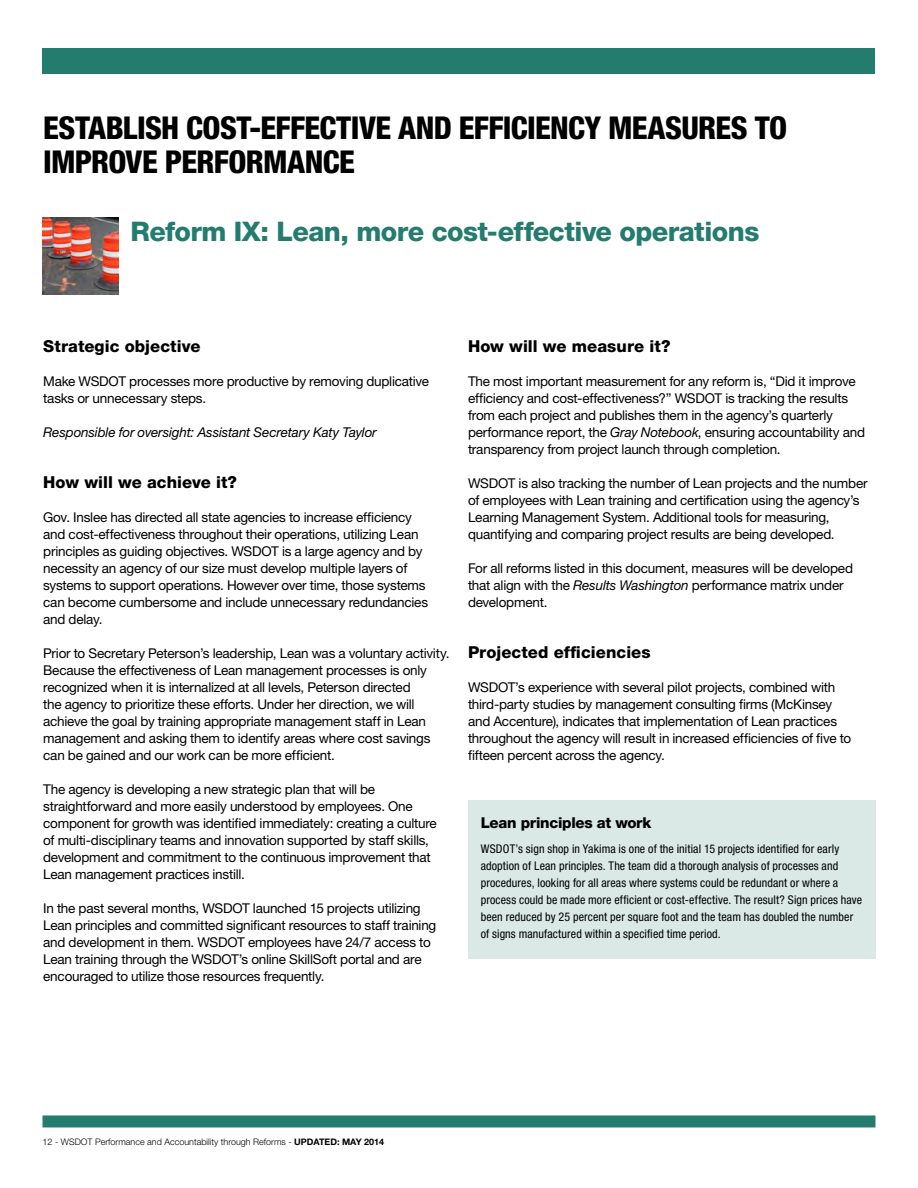
<style>
.page{position:relative;width:918px;height:1188px;background:#fff}
.page>*{position:absolute;margin:0;border:0;box-sizing:border-box;transform-origin:0 0}
.t1{font:800 condensed 31.5px/34px "Helvetica Neue LT Std";letter-spacing:-.02em;color:#000}
.t2{font:800 27px "Helvetica Neue LT Std";letter-spacing:-.02em;color:#237c6e}
.t3{font:800 16.5px "Helvetica Neue LT Std";letter-spacing:.005em;color:#000}
.t4{font:800 15px "Helvetica Neue LT Std";letter-spacing:-.015em;color:#000}
.t5{font:13.5px/17px "Helvetica Neue LT Std";letter-spacing:-.015em;color:#000}
.t6{font:italic 13.5px "Helvetica Neue LT Std";letter-spacing:-.01em;color:#000}
.t7{font:condensed 12px/17px "Helvetica Neue LT Std";letter-spacing:.01em;color:#000}
.t8{font:300 9px "Helvetica Neue LT Std";color:#000}
.s1{font-style:italic}
.s2{font-weight:700}
</style>
<div class="page">
<div style="left:43px;top:1115px;width:832px;height:12px;background:#237c6e"></div>
<div style="left:43px;top:48px;width:832px;height:26px;background:#237c6e"></div>
<img style="left:42px;top:218px;width:77px;height:76px">
<div style="left:468px;top:801px;width:408px;height:158px;background:#dae9e6"></div>
<h1 class="t1" style="left:43px;top:110px;width:746px">ESTABLISH COST-EFFECTIVE AND EFFICIENCY MEASURES TO<br>IMPROVE PERFORMANCE</h1>
<h2 class="t2" style="left:130px;top:215px;width:630px">Reform IX: Lean, more cost-effective operations</h2>
<p class="t3" style="left:43px;top:336px;width:159px">Strategic objective</p>
<p class="t5" style="left:43px;top:372px;width:387px">Make WSDOT processes more productive by removing duplicative tasks or unnecessary steps.</p>
<p class="t6" style="left:43px;top:424px;width:335px">Responsible for oversight: Assistant Secretary Katy Taylor</p>
<p class="t3" style="left:43px;top:472px;width:195px">How will we achieve it?</p>
<p class="t5" style="left:43px;top:508px;width:387px">Gov. Inslee has directed all state agencies to increase efficiency and cost-effectiveness throughout their operations, utilizing Lean principles as guiding objectives. WSDOT is a large agency and by necessity an agency of our size must develop multiple layers of systems to support operations. However over time, those systems can become cumbersome and include unnecessary redundancies and delay.</p>
<p class="t5" style="left:43px;top:644px;width:408px">Prior to Secretary Peterson’s leadership, Lean was a voluntary activity.<br>Because the effectiveness of Lean management processes is only recognized when it is internalized at all levels, Peterson directed<br>the agency to prioritize these efforts. Under her direction, we will achieve the goal by training appropriate management staff in Lean management and asking them to identify areas where cost savings can be gained and our work can be more efficient.</p>
<p class="t5" style="left:43px;top:780px;width:395px">The agency is developing a new strategic plan that will be straightforward and more easily understood by employees. One component for growth was identified immediately: creating a culture of multi-disciplinary teams and innovation supported by staff skills, development and commitment to the continuous improvement that Lean management practices instill.</p>
<p class="t5" style="left:43px;top:899px;width:395px">In the past several months, WSDOT launched 15 projects utilizing Lean principles and committed significant resources to staff training and development in them. WSDOT employees have 24/7 access to Lean training through the WSDOT’s online SkillSoft portal and are encouraged to utilize those resources frequently.</p>
<p class="t3" style="left:468px;top:336px;width:204px">How will we measure it?</p>
<p class="t5" style="left:468px;top:372px;width:399px">The most important measurement for any reform is, “Did it improve efficiency and cost-effectiveness?” WSDOT is tracking the results from each project and publishes them in the agency’s quarterly performance report, the <span class="s1">Gray Notebook</span>, ensuring accountability and transparency from project launch through completion.</p>
<p class="t5" style="left:468px;top:474px;width:401px">WSDOT is also tracking the number of Lean projects and the number of employees with Lean training and certification using the agency’s Learning Management System. Additional tools for measuring, quantifying and comparing project results are being developed.</p>
<p class="t5" style="left:468px;top:559px;width:387px">For all reforms listed in this document, measures will be developed that align with the <span class="s1">Results Washington</span> performance matrix under development.</p>
<p class="t3" style="left:468px;top:642px;width:184px">Projected efficiencies</p>
<p class="t5" style="left:468px;top:678px;width:385px">WSDOT’s experience with several pilot projects, combined with third-party studies by management consulting firms (McKinsey and Accenture), indicates that implementation of Lean practices throughout the agency will result in increased efficiencies of five to fifteen percent across the agency.</p>
<p class="t4" style="left:481px;top:814px;width:172px">Lean principles at work</p>
<p class="t7" style="left:481px;top:841px;width:383px">WSDOT’s sign shop in Yakima is one of the initial 15 projects identified for early adoption of Lean principles. The team did a thorough analysis of processes and procedures, looking for all areas where systems could be redundant or where a process could be made more efficient or cost-effective. The result? Sign prices have been reduced by 25 percent per square foot and the team has doubled the number of signs manufactured within a specified time period.</p>
<p class="t8" style="left:43px;top:1136px;width:343px">12 - WSDOT Performance and Accountability through Reforms - <span class="s2">UPDATED: MAY 2014</span></p>
</div>
